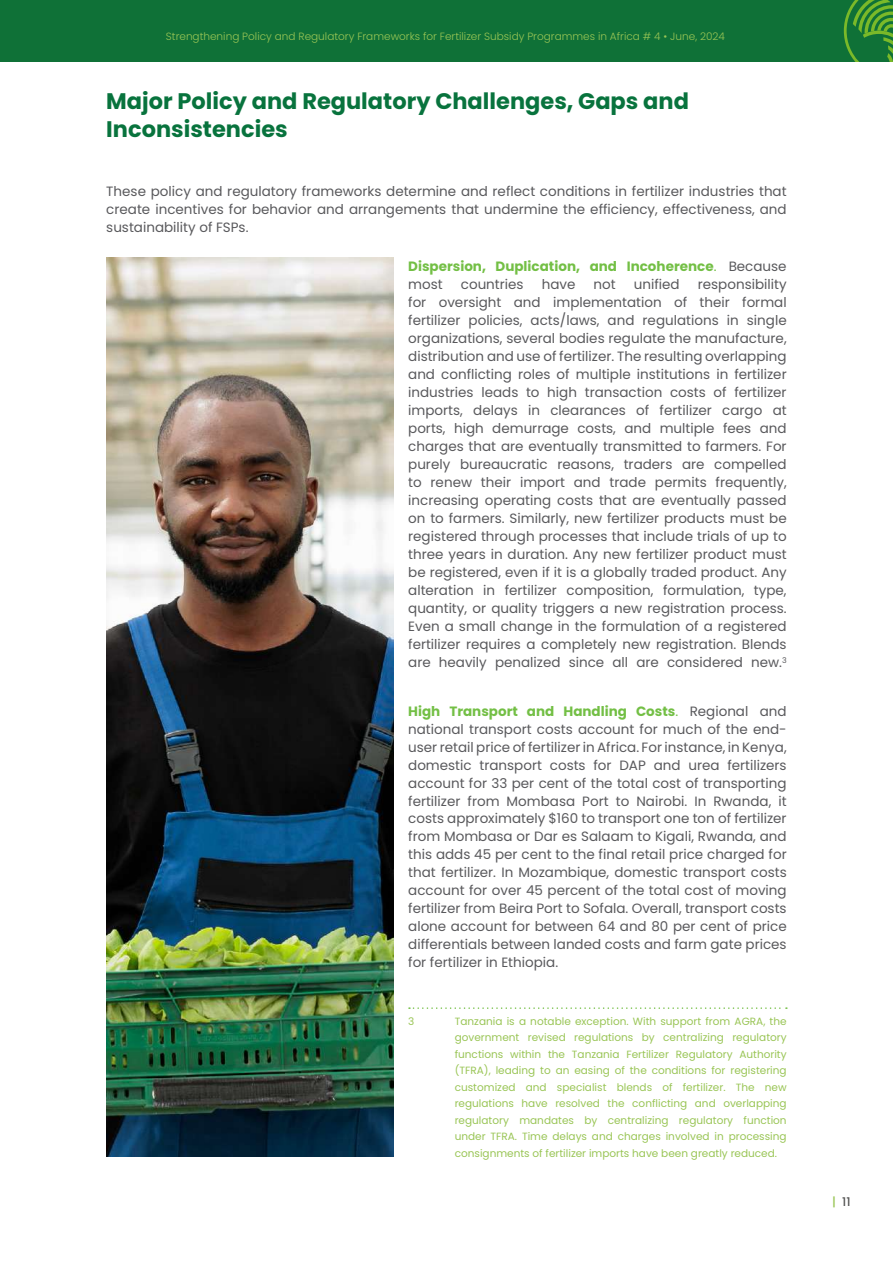
<style>
.page{position:relative;width:893px;height:1263px;background:#fff}
.page>*{position:absolute;margin:0;border:0;box-sizing:border-box;transform-origin:0 0}
.t1{font:700 22.5px/28.5px "Poppins";color:#08733d}
.t2{font:13.5px/18px "Poppins";color:#59595c;text-align:justify}
.t3{font:700 13.5px/18px "Poppins";color:#73bf45}
.t4{font:500 12px "Poppins";color:#575756}
.t5{font:10.5px/16.5px "Poppins";color:#99c555;text-align:justify}
.t6{font:300 10.5px "Poppins";color:#99c555}
.s1{font-weight:400}
.s2{font-weight:400;color:#59595c}
.s3{font-weight:700;color:#73bf45}
.s4{color:#73bf45}
.s5{color:#99c555}
</style>
<div class="page">
<div style="left:0;top:0;width:893px;height:62px;background:#0f7137"></div>
<svg style="left:844px;top:0;width:49px;height:62px"></svg>
<svg style="left:409px;top:1007px;width:378px;height:2px"></svg>
<img style="left:106px;top:257px;width:287px;height:900px">
<p class="t6" style="left:166px;top:30px;width:560px">Strengthening Policy and Regulatory Frameworks for Fertilizer Subsidy Programmes in Africa # 4 • June, 2024</p>
<h1 class="t1" style="left:106px;top:87px;width:584px">Major Policy and Regulatory Challenges, Gaps and<br>Inconsistencies</h1>
<p class="t2" style="left:106px;top:182px;width:682px">These policy and regulatory frameworks determine and reflect conditions in fertilizer industries that create incentives for behavior and arrangements that undermine the efficiency, effectiveness, and sustainability of FSPs.</p>
<p class="t3" style="left:408px;top:258px;width:380px">Dispersion, Duplication, and Incoherence<span class="s1">.</span> <span class="s2">Because most</span></p>
<p class="t2" style="left:461px;top:276px;width:64px">countries</p>
<p class="t2" style="left:542px;top:276px;width:35px">have</p>
<p class="t2" style="left:594px;top:276px;width:24px">not</p>
<p class="t2" style="left:634px;top:276px;width:47px">unified</p>
<p class="t2" style="left:408px;top:276px;width:380px;text-indent:290px">responsibility for oversight and implementation of their formal fertilizer policies, acts/laws, and regulations in single organizations, several bodies regulate the manufacture, distribution and use of fertilizer. The resulting overlapping and conflicting roles of multiple institutions in fertilizer industries leads to high transaction costs of fertilizer imports, delays in clearances of fertilizer cargo at ports, high demurrage costs, and multiple fees and charges that are eventually transmitted to farmers. For purely bureaucratic reasons, traders are compelled to renew their import and trade permits frequently, increasing operating costs that are eventually passed on to farmers. Similarly, new fertilizer products must be registered through processes that include trials of up to three years in duration. Any new fertilizer product must be registered, even if it is a globally traded product. Any alteration in fertilizer composition, formulation, type, quantity, or quality triggers a new registration process.<br>Even a small change in the formulation of a registered fertilizer requires a completely new registration. Blends are heavily penalized since all are considered new.<sup>3</sup></p>
<p class="t2" style="left:408px;top:702px;width:380px"><span class="s3">High Transport and Handling Costs</span><span class="s4">.</span> Regional and national transport costs account for much of the end&shy;user retail price of fertilizer in Africa. For instance, in Kenya, domestic transport costs for DAP and urea fertilizers account for 33 per cent of the total cost of transporting fertilizer from Mombasa Port to Nairobi. In Rwanda, it costs approximately $160 to transport one ton of fertilizer from Mombasa or Dar es Salaam to Kigali, Rwanda, and this adds 45 per cent to the final retail price charged for that fertilizer. In Mozambique, domestic transport costs account for over 45 percent of the total cost of moving fertilizer from Beira Port to Sofala. Overall, transport costs alone account for between 64 and 80 per cent of price differentials between landed costs and farm gate prices for fertilizer in Ethiopia.</p>
<p class="t5" style="left:408px;top:1013px;width:8px">3</p>
<p class="t5" style="left:455px;top:1013px;width:333px">Tanzania is a notable exception. With support from AGRA, the government revised regulations by centralizing regulatory functions within the Tanzania Fertilizer Regulatory Authority (TFRA), leading to an easing of the conditions for registering customized and specialist blends of fertilizer. The new regulations have resolved the conflicting and overlapping regulatory mandates by centralizing regulatory function under TFRA. Time delays and charges involved in processing consignments of fertilizer imports have been greatly reduced.</p>
<p class="t4" style="left:832px;top:1195px;width:20px"><span class="s5">|</span> 11</p>
</div>
